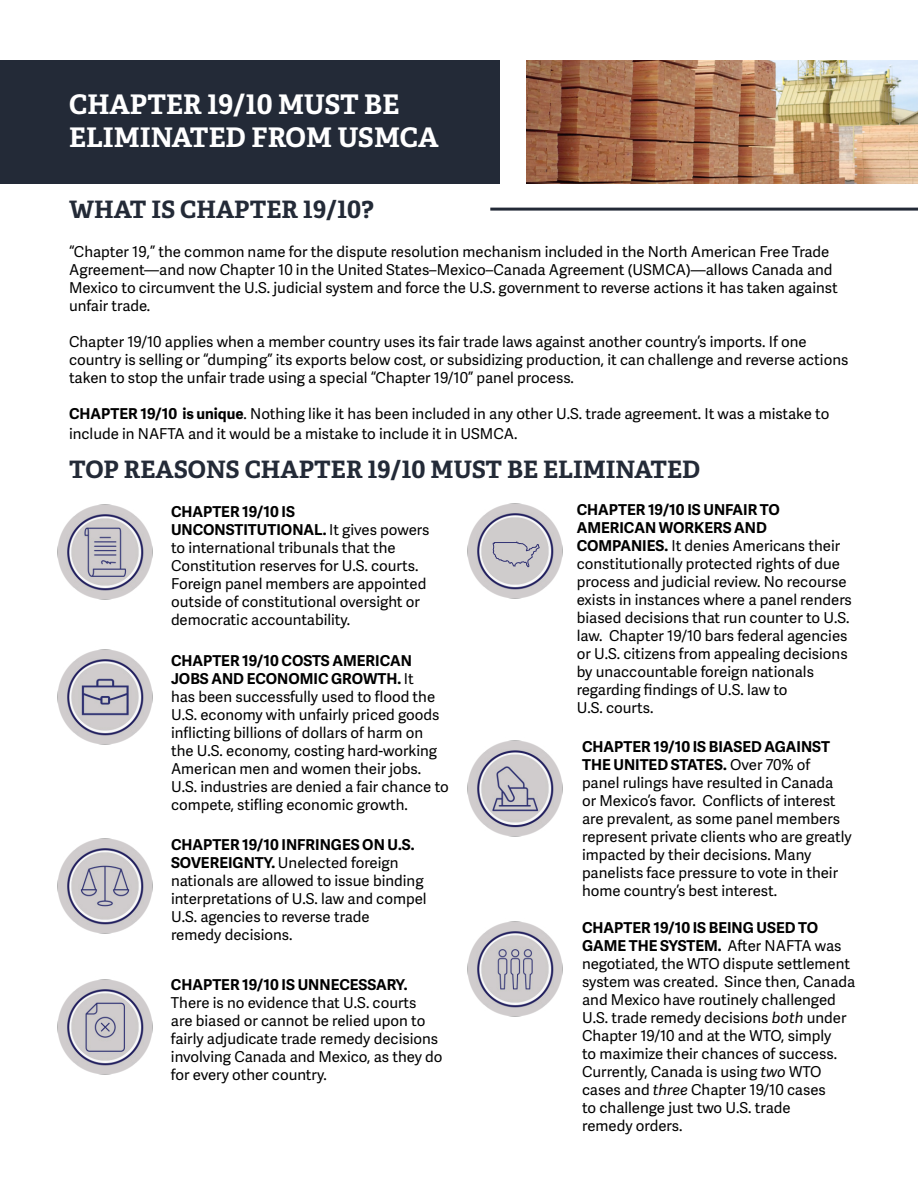
<style>
.page{position:relative;width:918px;height:1188px;background:#fff}
.page>*{position:absolute;margin:0;border:0;box-sizing:border-box;transform-origin:0 0}
.t1{font:700 27px/32.4px "Adelle PE";color:#fff}
.t2{font:700 24px "Adelle PE";color:#232a37}
.t3{font:15px/18px "Adelle Sans";color:#000}
.t4{font:700 15px "Adelle Sans";color:#000}
.s1{font-weight:700}
.s2{font-style:italic}
</style>
<div class="page">
<div style="left:0;top:60px;width:500px;height:123px;background:#232a37"></div>
<img style="left:526px;top:60px;width:392px;height:123px">
<img style="left:57px;top:649px;width:96px;height:96px">
<img style="left:57px;top:979px;width:96px;height:96px">
<img style="left:57px;top:504px;width:96px;height:96px">
<img style="left:467px;top:740px;width:96px;height:97px">
<img style="left:57px;top:838px;width:96px;height:96px">
<img style="left:467px;top:921px;width:96px;height:96px">
<hr style="left:490px;top:208px;width:428px;height:3px;background:#232a37">
<img style="left:467px;top:503px;width:96px;height:96px">
<div style="left:482px;top:519px;width:65px;height:65px;background:#cfcccc;border-radius:50%"></div>
<svg style="left:493px;top:541px;width:47px;height:26px"></svg>
<h1 class="t1" style="left:69px;top:87px;width:371px">CHAPTER 19/10 MUST BE<br>ELIMINATED FROM USMCA</h1>
<h2 class="t2" style="left:69px;top:192px;width:306px">WHAT IS CHAPTER 19/10?</h2>
<p class="t3" style="left:69px;top:243px;width:770px">“Chapter 19,” the common name for the dispute resolution mechanism included in the North American Free Trade Agreement—and now Chapter 10 in the United States–Mexico–Canada Agreement (USMCA)—allows Canada and Mexico to circumvent the U.S. judicial system and force the U.S. government to reverse actions it has taken against unfair trade.</p>
<p class="t3" style="left:69px;top:333px;width:781px">Chapter 19/10 applies when a member country uses its fair trade laws against another country’s imports. If one country is selling or “dumping” its exports below cost, or subsidizing production, it can challenge and reverse actions taken to stop the unfair trade using a special “Chapter 19/10” panel process.</p>
<p class="t3" style="left:69px;top:404px;width:762px;line-height:19.8px"><span class="s1">CHAPTER 19/10 is unique</span>. Nothing like it has been included in any other U.S. trade agreement. It was a mistake to include in NAFTA and it would be a mistake to include it in USMCA.</p>
<h2 class="t2" style="left:69px;top:452px;width:633px">TOP REASONS CHAPTER 19/10 MUST BE ELIMINATED</h2>
<p class="t3" style="left:171px;top:503px;width:260px"><span class="s1">CHAPTER 19/10 IS UNCONSTITUTIONAL.</span> It gives powers to international tribunals that the Constitution reserves for U.S. courts.<br>Foreign panel members are appointed outside of constitutional oversight or democratic accountability.</p>
<p class="t3" style="left:171px;top:651px;width:279px"><span class="s1">CHAPTER 19/10 COSTS AMERICAN JOBS AND ECONOMIC GROWTH.</span> It<br>has been successfully used to flood the U.S. economy with unfairly priced goods inflicting billions of dollars of harm on the U.S. economy, costing hard-working American men and women their jobs.<br>U.S. industries are denied a fair chance to compete, stifling economic growth.</p>
<p class="t3" style="left:577px;top:500px;width:277px"><span class="s1">CHAPTER 19/10 IS UNFAIR TO AMERICAN WORKERS AND COMPANIES.</span> It denies Americans their constitutionally protected rights of due process and judicial review. No recourse exists in instances where a panel renders biased decisions that run counter to U.S. law. Chapter 19/10 bars federal agencies or U.S. citizens from appealing decisions by unaccountable foreign nationals regarding findings of U.S. law to<br>U.S. courts.</p>
<p class="t3" style="left:582px;top:738px;width:271px"><span class="s1">CHAPTER 19/10 IS BIASED AGAINST THE UNITED STATES.</span> Over 70% of<br>panel rulings have resulted in Canada<br>or Mexico’s favor. Conflicts of interest are prevalent, as some panel members represent private clients who are greatly impacted by their decisions. Many panelists face pressure to vote in their home country’s best interest.</p>
<p class="t3" style="left:171px;top:835px;width:257px"><span class="s1">CHAPTER 19/10 INFRINGES ON U.S.<br>SOVEREIGNTY.</span> Unelected foreign nationals are allowed to issue binding interpretations of U.S. law and compel<br>U.S. agencies to reverse trade<br>remedy decisions.</p>
<p class="t3" style="left:582px;top:918px;width:275px"><span class="s1">CHAPTER 19/10 IS BEING USED TO GAME THE SYSTEM.</span> After NAFTA was negotiated, the WTO dispute settlement system was created. Since then, Canada and Mexico have routinely challenged U.S. trade remedy decisions <span class="s2">both</span> under Chapter 19/10 and at the WTO, simply<br>to maximize their chances of success.<br>Currently, Canada is using <span class="s2">two</span> WTO cases and <span class="s2">three</span> Chapter 19/10 cases<br>to challenge just two U.S. trade<br>remedy orders.</p>
<p class="t4" style="left:171px;top:974px;width:238px">CHAPTER 19/10 IS UNNECESSARY.</p>
<p class="t3" style="left:171px;top:993px;width:273px">There is no evidence that U.S. courts<br>are biased or cannot be relied upon to fairly adjudicate trade remedy decisions involving Canada and Mexico, as they do for every other country.</p>
</div>
